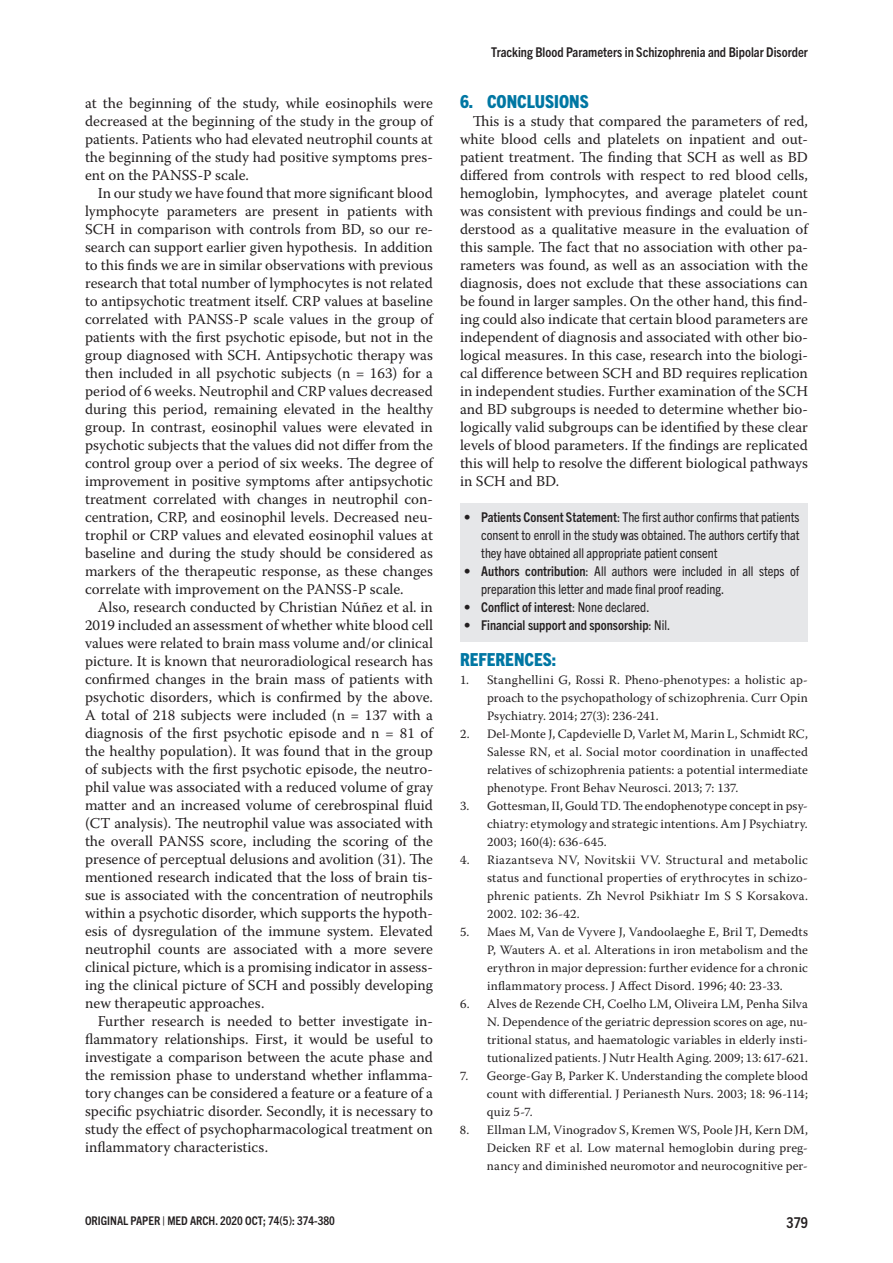
<style>
.page{position:relative;width:893px;height:1263px;background:#fff}
.page>*{position:absolute;margin:0;border:0;box-sizing:border-box;transform-origin:0 0}
.t1{font:800 condensed 18px "Trade Gothic Next LT Pro";color:#0077a3}
.t2{font:15px/18px "Warnock Pro";color:#231f20;text-align:justify}
.t3{font:700 condensed 15px "Trade Gothic Next LT Pro";color:#231f20}
.t4{font:condensed 13.5px/18px "Trade Gothic Next LT Pro";color:#231f20;text-align:justify}
.t5{font:700 condensed 13.5px "Trade Gothic Next LT Pro";color:#231f20}
.t6{font:12.75px/18px "Warnock Pro";letter-spacing:.01em;color:#231f20;text-align:justify}
.t7{font:700 condensed 12px "Trade Gothic Next LT Pro";color:#231f20}
.s1{font-weight:700}
.s2{font-weight:400}
</style>
<div class="page">
<div style="left:460px;top:503px;width:348px;height:67px;background:#e6e7e9"></div>
<div style="left:460px;top:557px;width:348px;height:49px;background:#e6e7e9"></div>
<div style="left:460px;top:593px;width:348px;height:31px;background:#e6e7e9"></div>
<div style="left:460px;top:611px;width:348px;height:31px;background:#e6e7e9"></div>
<p class="t2" style="left:85px;top:94px;width:349px">at the beginning of the study, while eosinophils were decreased at the beginning of the study in the group of patients. Patients who had elevated neutrophil counts at the beginning of the study had positive symptoms pres&shy;ent on the PANSS-P scale.</p>
<p class="t2" style="left:85px;top:184px;width:349px;text-indent:13px">In our study we have found that more significant blood lymphocyte parameters are present in patients with SCH in comparison with controls from BD, so our re&shy;search can support earlier given hypothesis. In addition to this finds we are in similar observations with previous research that total number of lymphocytes is not related to antipsychotic treatment itself. CRP values at baseline correlated with PANSS-P scale values in the group of patients with the first psychotic episode, but not in the group diagnosed with SCH. Antipsychotic therapy was then included in all psychotic subjects (n = 163) for a period of 6 weeks. Neutrophil and CRP values decreased during this period, remaining elevated in the healthy group. In contrast, eosinophil values were elevated in psychotic subjects that the values did not differ from the control group over a period of six weeks. The degree of improvement in positive symptoms after antipsychotic treatment correlated with changes in neutrophil con&shy;centration, CRP, and eosinophil levels. Decreased neu&shy;trophil or CRP values and elevated eosinophil values at baseline and during the study should be considered as markers of the therapeutic response, as these changes correlate with improvement on the PANSS-P scale.</p>
<p class="t2" style="left:85px;top:598px;width:349px;text-indent:13px">Also, research conducted by Christian Núñez et al. in 2019 included an assessment of whether white blood cell values were related to brain mass volume and/or clinical picture. It is known that neuroradiological research has confirmed changes in the brain mass of patients with psychotic disorders, which is confirmed by the above.<br>A total of 218 subjects were included (n = 137 with a diagnosis of the first psychotic episode and n = 81 of the healthy population). It was found that in the group of subjects with the first psychotic episode, the neutro&shy;phil value was associated with a reduced volume of gray matter and an increased volume of cerebrospinal fluid (CT analysis). The neutrophil value was associated with the overall PANSS score, including the scoring of the presence of perceptual delusions and avolition (31). The mentioned research indicated that the loss of brain tis&shy;sue is associated with the concentration of neutrophils within a psychotic disorder, which supports the hypoth&shy;esis of dysregulation of the immune system. Elevated neutrophil counts are associated with a more severe clinical picture, which is a promising indicator in assess&shy;ing the clinical picture of SCH and possibly developing new therapeutic approaches.</p>
<p class="t2" style="left:85px;top:1012px;width:349px;text-indent:13px">Further research is needed to better investigate in&shy;flammatory relationships. First, it would be useful to investigate a comparison between the acute phase and the remission phase to understand whether inflamma&shy;tory changes can be considered a feature or a feature of a specific psychiatric disorder. Secondly, it is necessary to study the effect of psychopharmacological treatment on inflammatory characteristics.</p>
<p class="t5" style="left:491px;top:43px;width:318px">Tracking Blood Parameters in Schizophrenia and Bipolar Disorder</p>
<p class="t1" style="left:460px;top:89px;width:130px">6. CONCLUSIONS</p>
<p class="t2" style="left:460px;top:112px;width:349px;text-indent:13px">This is a study that compared the parameters of red, white blood cells and platelets on inpatient and out&shy;patient treatment. The finding that SCH as well as BD differed from controls with respect to red blood cells, hemoglobin, lymphocytes, and average platelet count was consistent with previous findings and could be un&shy;derstood as a qualitative measure in the evaluation of this sample. The fact that no association with other pa&shy;rameters was found, as well as an association with the diagnosis, does not exclude that these associations can be found in larger samples. On the other hand, this find&shy;ing could also indicate that certain blood parameters are independent of diagnosis and associated with other bio&shy;logical measures. In this case, research into the biologi&shy;cal difference between SCH and BD requires replication in independent studies. Further examination of the SCH and BD subgroups is needed to determine whether bio&shy;logically valid subgroups can be identified by these clear levels of blood parameters. If the findings are replicated this will help to resolve the different biological pathways in SCH and BD.</p>
<p class="t4" style="left:481px;top:507px;width:320px;text-indent:-17px">• <span class="s1">Patients Consent Statement</span>: The first author confirms that patients consent to enroll in the study was obtained. The authors certify that they have obtained all appropriate patient consent</p>
<p class="t4" style="left:481px;top:561px;width:320px;text-indent:-17px">• <span class="s1">Authors contribution</span>: All authors were included in all steps of preparation this letter and made final proof reading.</p>
<p class="t5" style="left:464px;top:598px;width:187px"><span class="s2">•</span> Conflict of interest<span class="s2">: None declared.</span></p>
<p class="t5" style="left:464px;top:616px;width:207px"><span class="s2">•</span> Financial support and sponsorship<span class="s2">: Nil.</span></p>
<p class="t1" style="left:460px;top:647px;width:98px">REFERENCES:</p>
<p class="t6" style="left:487px;top:671px;width:322px;text-indent:-27px">1. Stanghellini G, Rossi R. Pheno-phenotypes: a holistic ap&shy;proach to the psychopathology of schizophrenia. Curr Opin Psychiatry. 2014; 27(3): 236-241.</p>
<p class="t6" style="left:487px;top:725px;width:322px;text-indent:-27px">2. Del-Monte J, Capdevielle D, Varlet M, Marin L, Schmidt RC, Salesse RN, et al. Social motor coordination in unaffected relatives of schizophrenia patients: a potential intermediate phenotype. Front Behav Neurosci. 2013; 7: 137.</p>
<p class="t6" style="left:487px;top:797px;width:322px;text-indent:-27px">3. Gottesman, II, Gould TD. The endophenotype concept in psy&shy;chiatry: etymology and strategic intentions. Am J Psychiatry.<br>2003; 160(4): 636-645.</p>
<p class="t6" style="left:487px;top:851px;width:322px;text-indent:-27px">4. Riazantseva NV, Novitskii VV. Structural and metabolic status and functional properties of erythrocytes in schizo&shy;phrenic patients. Zh Nevrol Psikhiatr Im S S Korsakova.<br>2002. 102: 36-42.</p>
<p class="t6" style="left:487px;top:923px;width:322px;text-indent:-27px">5. Maes M, Van de Vyvere J, Vandoolaeghe E, Bril T, Demedts P, Wauters A. et al. Alterations in iron metabolism and the erythron in major depression: further evidence for a chronic inflammatory process. J Affect Disord. 1996; 40: 23-33.</p>
<p class="t6" style="left:487px;top:995px;width:322px;text-indent:-27px">6. Alves de Rezende CH, Coelho LM, Oliveira LM, Penha Silva N. Dependence of the geriatric depression scores on age, nu&shy;tritional status, and haematologic variables in elderly insti&shy;tutionalized patients. J Nutr Health Aging. 2009; 13: 617-621.</p>
<p class="t6" style="left:487px;top:1067px;width:322px;text-indent:-27px">7. George-Gay B, Parker K. Understanding the complete blood count with differential. J Perianesth Nurs. 2003; 18: 96-114; quiz 5-7.</p>
<p class="t6" style="left:487px;top:1121px;width:322px;text-indent:-27px">8. Ellman LM, Vinogradov S, Kremen WS, Poole JH, Kern DM, Deicken RF et al. Low maternal hemoglobin during preg&shy;nancy and diminished neuromotor and neurocognitive per-</p>
<p class="t7" style="left:85px;top:1213px;width:251px">ORIGINAL PAPER | Med Arch . 2020 oct; 74(5): 374-380</p>
<p class="t3" style="left:786px;top:1212px;width:23px">379</p>
</div>
